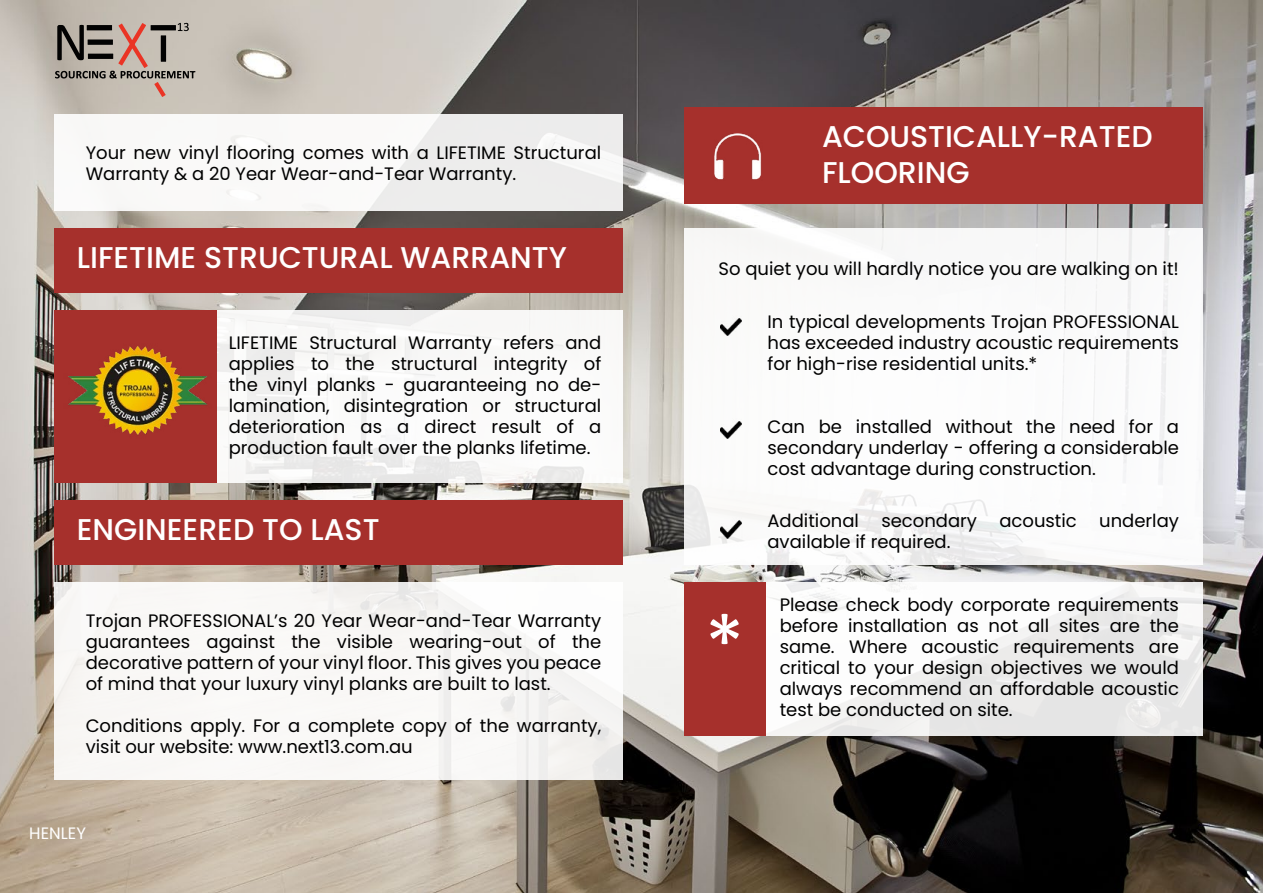
<style>
.page{position:relative;width:1263px;height:893px;background:#fff}
.page>*{position:absolute;margin:0;border:0;box-sizing:border-box;transform-origin:0 0}
.t1{font:82.95px "Calibri";color:#fff}
.t2{font:500 30px/36px "Poppins";color:#fff}
.t3{font:18px/21px "Poppins";color:#000;text-align:justify}
.t4{font:16.5px "Poppins";color:#fff}
</style>
<div class="page">
<img style="left:0;top:0;width:1263px;height:893px">
<svg style="left:55px;top:23px;width:140px;height:74px;background:#a4968d"></svg>
<div style="left:54px;top:229px;width:568px;height:64px;background:#a6302c"></div>
<div style="left:54px;top:500px;width:568px;height:65px;background:#a6302c"></div>
<div style="left:54px;top:583px;width:569px;height:197px;background:#f9f8f6"></div>
<svg style="left:216px;top:311px;width:407px;height:172px"></svg>
<div style="left:54px;top:311px;width:162px;height:172px;background:#a6302c"></div>
<img style="left:68px;top:346px;width:140px;height:89px">
<div style="left:54px;top:114px;width:569px;height:97px;background:linear-gradient(to right,#fdfcfb,#eeeded)"></div>
<div style="left:684px;top:229px;width:519px;height:336px;background:#fff"></div>
<div style="left:684px;top:108px;width:519px;height:96px;background:#a6302c"></div>
<svg style="left:766px;top:583px;width:437px;height:153px"></svg>
<div style="left:684px;top:583px;width:82px;height:153px;background:#a6302c"></div>
<img style="left:714px;top:133px;width:47px;height:47px">
<img style="left:720px;top:318px;width:21px;height:18px">
<img style="left:720px;top:421px;width:21px;height:18px">
<img style="left:720px;top:520px;width:21px;height:18px">
<p class="t3" style="left:86px;top:142px;width:517px">Your new vinyl flooring comes with a LIFETIME Structural<br>Warranty &amp; a 20 Year Wear-and-Tear Warranty.</p>
<h2 class="t2" style="left:77px;top:240px;width:492px">LIFETIME STRUCTURAL WARRANTY</h2>
<p class="t3" style="left:229px;top:332px;width:374px">LIFETIME Structural Warranty refers and applies to the structural integrity of the vinyl planks - guaranteeing no de&shy;lamination, disintegration or structural deterioration as a direct result of a production fault over the planks lifetime.</p>
<h2 class="t2" style="left:77px;top:512px;width:304px">ENGINEERED TO LAST</h2>
<p class="t3" style="left:86px;top:610px;width:517px">Trojan PROFESSIONAL’s 20 Year Wear-and-Tear Warranty guarantees against the visible wearing-out of the decorative pattern of your vinyl floor. This gives you peace of mind that your luxury vinyl planks are built to last.</p>
<p class="t3" style="left:86px;top:715px;width:517px">Conditions apply. For a complete copy of the warranty, visit our website: www.next13.com.au</p>
<p class="t4" style="left:29px;top:824px;width:58px">HENLEY</p>
<h2 class="t2" style="left:822px;top:119px;width:332px">ACOUSTICALLY-RATED<br>FLOORING</h2>
<p class="t3" style="left:719px;top:258px;width:462px">So quiet you will hardly notice you are walking on it!</p>
<p class="t3" style="left:767px;top:311px;width:413px">In typical developments Trojan PROFESSIONAL has exceeded industry acoustic requirements for high-rise residential units.*</p>
<h1 class="t1" style="left:704px;top:586px;width:43px">*</h1>
<p class="t3" style="left:767px;top:416px;width:413px">Can be installed without the need for a secondary underlay - offering a considerable cost advantage during construction.</p>
<p class="t3" style="left:767px;top:511px;width:413px">Additional secondary acoustic underlay available if required.</p>
<p class="t3" style="left:780px;top:594px;width:401px">Please check body corporate requirements before installation as not all sites are the same. Where acoustic requirements are critical to your design objectives we would always recommend an affordable acoustic test be conducted on site.</p>
</div>
